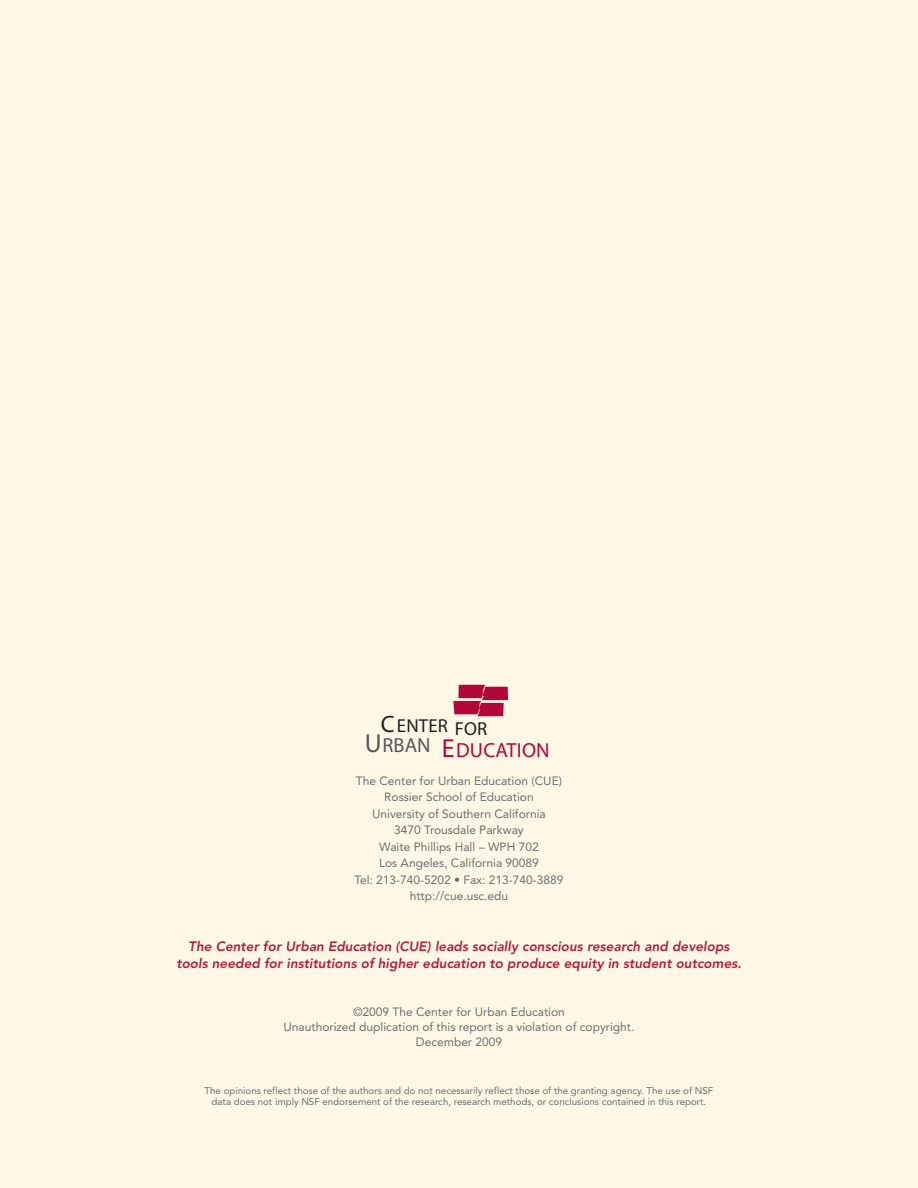
<style>
.page{position:relative;width:918px;height:1188px;background:#fff8e6}
.page>*{position:absolute;margin:0;border:0;box-sizing:border-box;transform-origin:0 0}
.t1{font:20.4px "Arrow Font";letter-spacing:.01em;color:#b20738}
.t2{font:18.75px "LG Sans Bld";letter-spacing:.01em;color:#231f20}
.t3{font:800 13.5px/16.5px "Avenir";color:#b11e3c;text-align:center}
.t4{font:12px/16.5px "Avenir";color:#6c6e70;text-align:center}
.t5{font:9.75px/11.2px "Avenir";color:#6c6e70;text-align:center}
.s1{font-size:23.7px}
.s2{font-size:26.1px}
</style>
<div class="page">
<svg style="left:453px;top:685px;width:55px;height:31px"></svg>
<h2 class="t2" style="left:381px;top:714px;width:108px"><span class="s1">C</span>ENTER FOR</h2>
<h1 class="t1" style="left:365px;top:738px;width:186px"><sup>U</sup><sup>RBAN</sup> <span class="s2">E</span>DUCATION</h1>
<p class="t4" style="left:354px;top:773px;width:211px">The Center for Urban Education (CUE)<br>Rossier School of Education<br>University of Southern California<br>3470 Trousdale Parkway<br>Waite Phillips Hall – WPH 702<br>Los Angeles, California 90089<br>Tel: 213-740-5202 • Fax: 213-740-3889 http://cue.usc.edu</p>
<p class="t3" style="left:176px;top:939px;width:569px">The Center for Urban Education (CUE) leads socially conscious research and develops tools needed for institutions of higher education to produce equity in student outcomes.</p>
<p class="t4" style="left:284px;top:1005px;width:352px;line-height:15px">©2009 The Center for Urban Education<br>Unauthorized duplication of this report is a violation of copyright.<br>December 2009</p>
<p class="t5" style="left:205px;top:1085px;width:510px">The opinions reflect those of the authors and do not necessarily reflect those of the granting agency. The use of NSF data does not imply NSF endorsement of the research, research methods, or conclusions contained in this report.</p>
</div>
